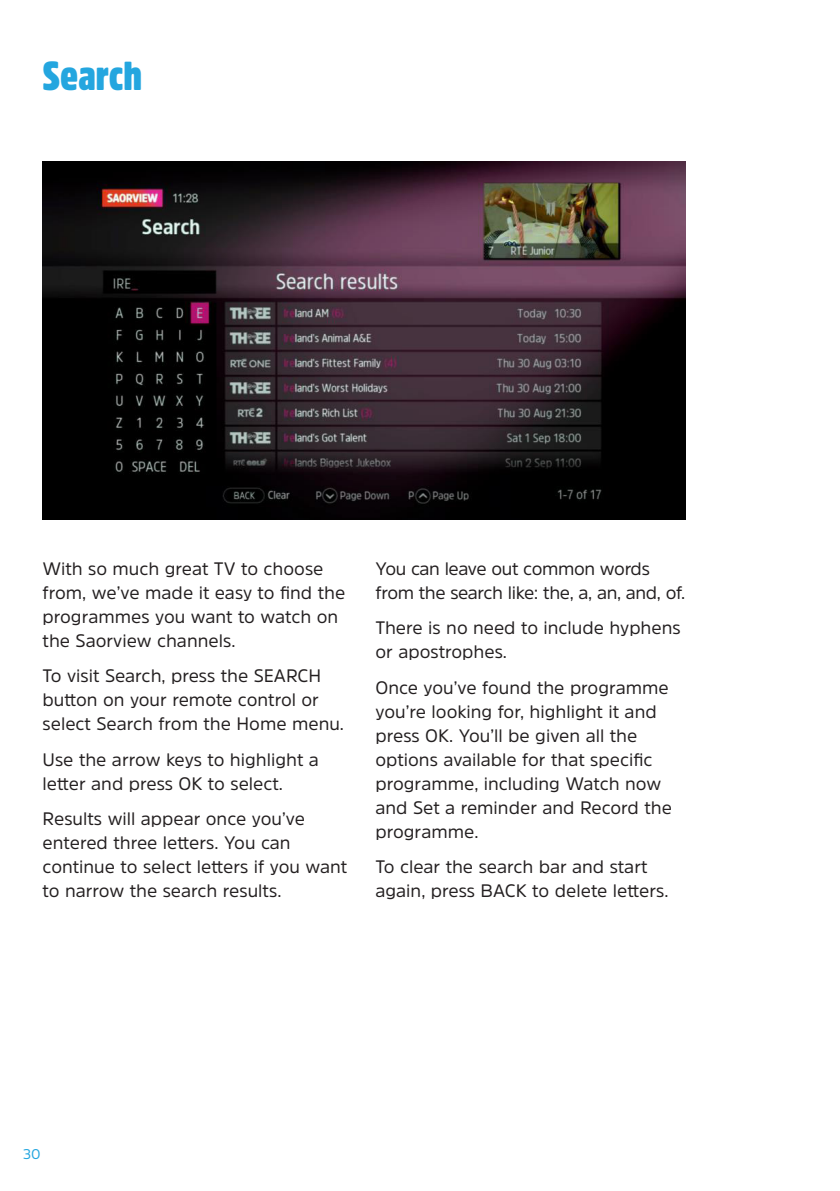
<style>
.page{position:relative;width:840px;height:1191px;background:#fff}
.page>*{position:absolute;margin:0;border:0;box-sizing:border-box;transform-origin:0 0}
.t1{font:900 40px "Amsi Pro Cond";color:#24a6df}
.t2{font:18px/24px "Amsi Pro";color:#231f20}
.t3{font:18px/24px "Amsi Pro";letter-spacing:-.02em;color:#231f20}
.t4{font:14px "Amsi Pro";color:#24a6df}
</style>
<div class="page">
<img style="left:43px;top:161px;width:642px;height:359px">
<h1 class="t1" style="left:43px;top:49px;width:101px">Search</h1>
<p class="t2" style="left:43px;top:556px;width:304px">With so much great TV to choose from, we’ve made it easy to find the programmes you want to watch on the Saorview channels.</p>
<p class="t2" style="left:43px;top:663px;width:303px">To visit Search, press the SEARCH button on your remote control or select Search from the Home menu.</p>
<p class="t2" style="left:43px;top:747px;width:278px">Use the arrow keys to highlight a letter and press OK to select.</p>
<p class="t2" style="left:43px;top:806px;width:306px">Results will appear once you’ve entered three letters. You can continue to select letters if you want to narrow the search results.</p>
<p class="t3" style="left:375px;top:556px;width:311px">You can leave out common words from the search like: the, a, an, and, of.</p>
<p class="t2" style="left:375px;top:615px;width:307px">There is no need to include hyphens or apostrophes.</p>
<p class="t2" style="left:375px;top:675px;width:298px">Once you’ve found the programme you’re looking for, highlight it and press OK. You’ll be given all the options available for that specific programme, including Watch now and Set a reminder and Record the programme.</p>
<p class="t2" style="left:375px;top:854px;width:294px">To clear the search bar and start again, press BACK to delete letters.</p>
<p class="t4" style="left:23px;top:1144px;width:19px">30</p>
</div>
